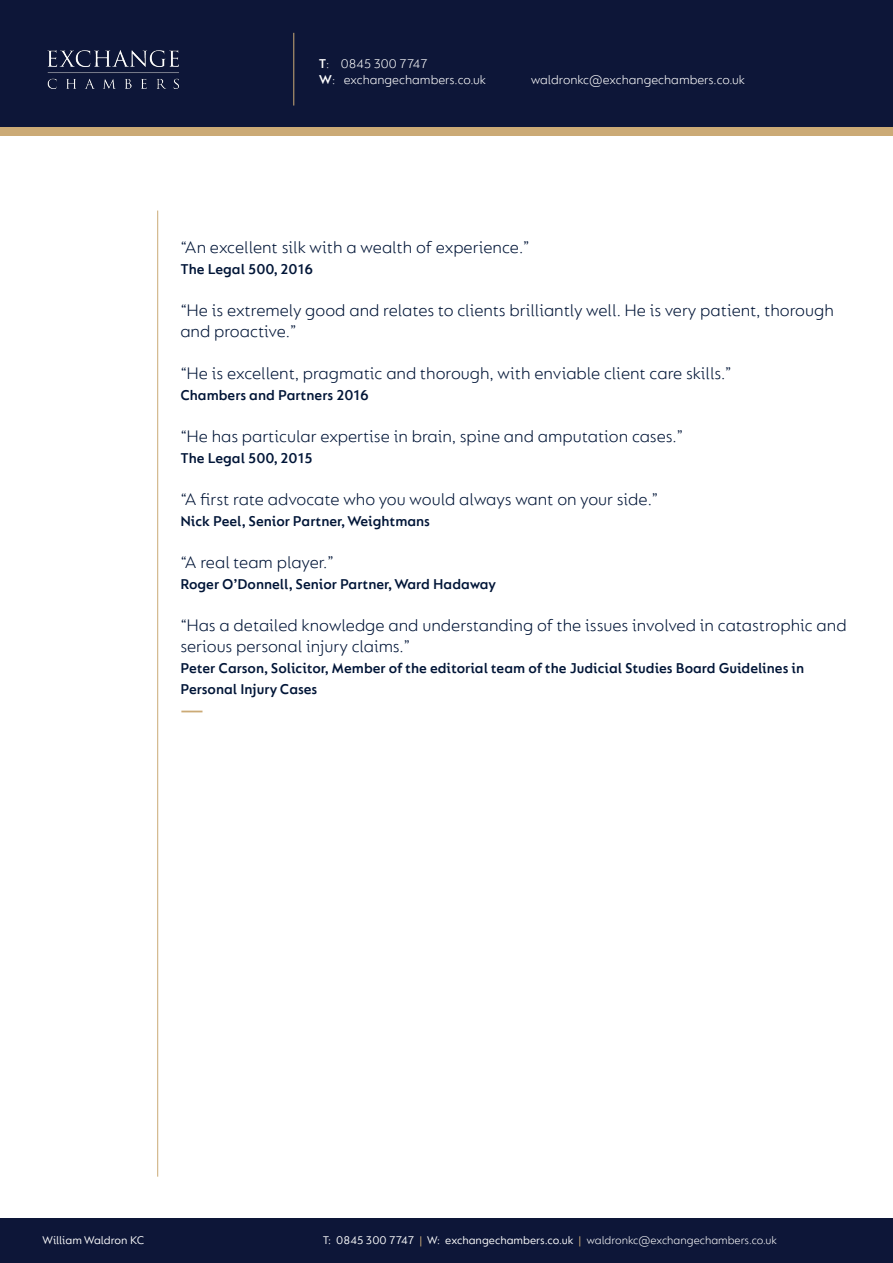
<style>
.page{position:relative;width:893px;height:1263px;background:#fff}
.page>*{position:absolute;margin:0;border:0;box-sizing:border-box;transform-origin:0 0}
.t1{font:300 18px "FS Lucas";color:#001537}
.t2{font:600 15px/21px "FS Lucas";color:#001537}
.t3{font:300 13.5px/16.2px "FS Lucas";color:#fff}
.t4{font:12px "FS Lucas";color:#fff}
.s1{font-weight:600}
.s2{color:#cbaa76}
.s3{font-weight:300}
</style>
<div class="page">
<div style="left:0;top:64px;width:893px;height:72px;background:#cbaa76"></div>
<div style="left:0;top:0;width:893px;height:127px;background:#0d1638"></div>
<div style="left:0;top:1219px;width:893px;height:44px;background:#0d1638"></div>
<img style="left:47px;top:50px;width:132px;height:39px">
<hr style="left:293px;top:33px;width:1px;height:73px;background:#cbaa76">
<hr style="left:157px;top:211px;width:1px;height:966px;background:#cbaa76">
<svg style="left:181px;top:711px;width:21px;height:1px"></svg>
<p class="t3" style="left:319px;top:55px;width:169px"><span class="s1">T</span>: 0845 300 7747<br><span class="s1">W</span>: exchangechambers.co.uk</p>
<p class="t3" style="left:531px;top:71px;width:216px">waldronkc@exchangechambers.co.uk</p>
<p class="t1" style="left:180px;top:236px;width:351px">“An excellent silk with a wealth of experience.”</p>
<p class="t2" style="left:180px;top:258px;width:134px">The Legal 500, 2016</p>
<p class="t1" style="left:180px;top:299px;width:655px">“He is extremely good and relates to clients brilliantly well. He is very patient, thorough</p>
<p class="t1" style="left:180px;top:320px;width:118px">and proactive.”</p>
<p class="t1" style="left:180px;top:362px;width:553px">“He is excellent, pragmatic and thorough, with enviable client care skills.”</p>
<p class="t2" style="left:180px;top:384px;width:190px">Chambers and Partners 2016</p>
<p class="t1" style="left:180px;top:425px;width:504px">“He has particular expertise in brain, spine and amputation cases.”</p>
<p class="t2" style="left:180px;top:447px;width:134px">The Legal 500, 2015</p>
<p class="t1" style="left:180px;top:488px;width:480px">“A first rate advocate who you would always want on your side.”</p>
<p class="t2" style="left:180px;top:510px;width:251px">Nick Peel, Senior Partner, Weightmans</p>
<p class="t1" style="left:180px;top:551px;width:155px">“A real team player.”</p>
<p class="t2" style="left:180px;top:573px;width:317px">Roger O’Donnell, Senior Partner, Ward Hadaway</p>
<p class="t1" style="left:180px;top:614px;width:668px">“Has a detailed knowledge and understanding of the issues involved in catastrophic and</p>
<p class="t1" style="left:180px;top:635px;width:231px">serious personal injury claims.”</p>
<p class="t2" style="left:180px;top:657px;width:625px">Peter Carson, Solicitor, Member of the editorial team of the Judicial Studies Board Guidelines in<br>Personal Injury Cases</p>
<p class="t4" style="left:42px;top:1233px;width:104px">William Waldron KC</p>
<p class="t4" style="left:323px;top:1233px;width:456px">T: 0845 300 7747 <span class="s2">|</span> W: exchangechambers.co.uk <span class="s2">|</span> <span class="s3">waldronkc@exchangechambers.co.uk</span></p>
</div>
